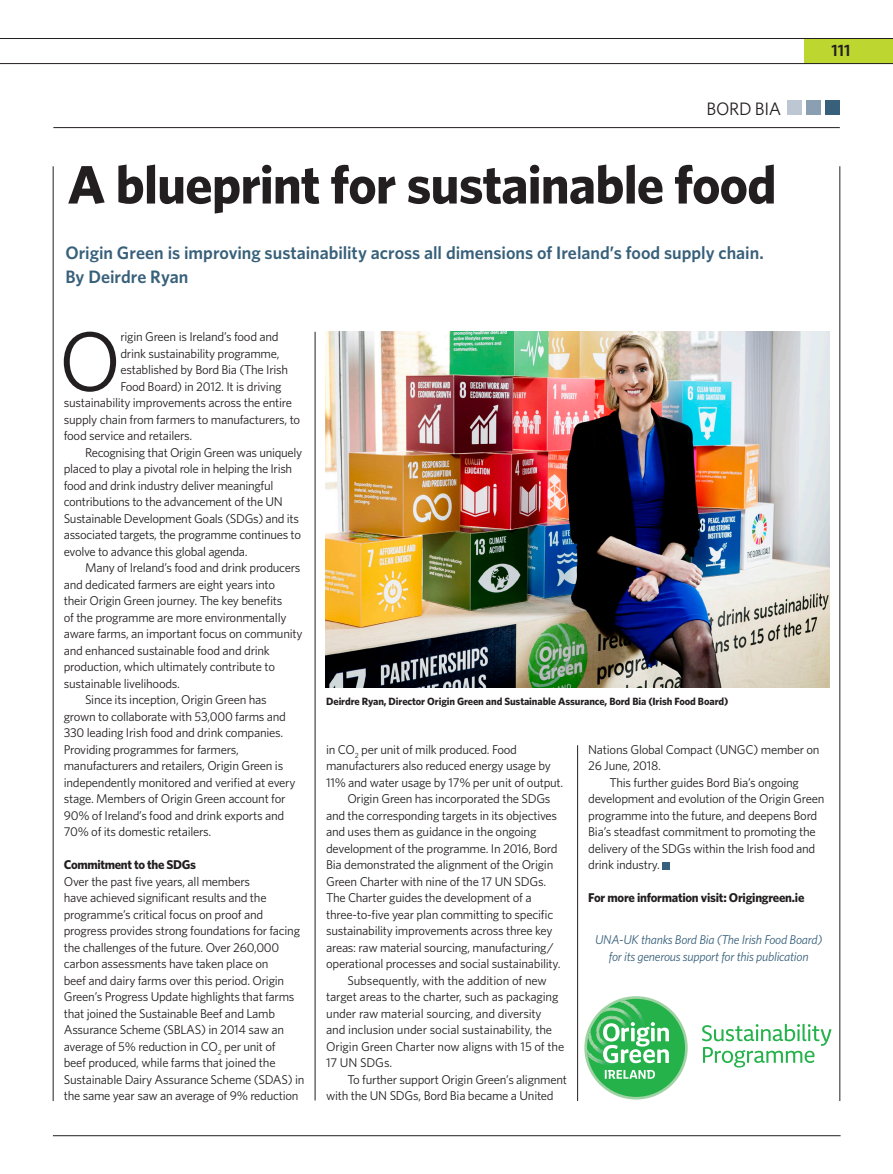
<style>
.page{position:relative;width:893px;height:1174px;background:#fff}
.page>*{position:absolute;margin:0;border:0;box-sizing:border-box;transform-origin:0 0}
.Body_DC{font:84px "Whitney";color:#231f20}
.L1_Header{font:700 54px "Whitney";letter-spacing:-.015em;color:#231f20}
.Standfirst{font:600 18px/24px "Whitney";color:#38607a}
.Company_name{font:18px "Whitney";letter-spacing:-.02em;color:#231f20}
.t1{font:600 16.5px "Whitney";color:#231f20}
.Body_indent{font:12.75px/16.5px "Whitney";letter-spacing:-.02em;color:#231f20}
.Body_para{font:12.75px/16.5px "Whitney";letter-spacing:-.025em;color:#231f20}
.Body_DC-2{font:12.75px "Whitney";letter-spacing:-.02em;color:#231f20}
.Body_indent-2{font:italic 12.75px/16.5px "Whitney";letter-spacing:-.02em;color:#38607a;text-align:center}
.Body_indent-3{font:700 12.75px "Whitney";letter-spacing:-.02em;color:#231f20}
.Crosshead{font:700 12.75px "Whitney";letter-spacing:-.025em;color:#231f20}
.t2{font:700 10.5px "Whitney";letter-spacing:-.01em;color:#231f20}
</style>
<div class="page">
<img style="left:326px;top:332px;width:503px;height:356px">
<hr style="left:577px;top:745px;width:1px;height:356px;background:#231f20">
<hr style="left:315px;top:332px;width:1px;height:768px;background:#231f20">
<div style="left:662px;top:862px;width:7px;height:7px;background:#38607a"></div>
<svg style="left:702px;top:1023px;width:129px;height:44px"></svg>
<svg style="left:584px;top:996px;width:104px;height:103px"></svg>
<div style="left:587px;top:998px;width:98px;height:98px;background:#25b24b;border-radius:50%"></div>
<svg style="left:587px;top:1001px;width:82px;height:77px"></svg>
<div style="left:804px;top:38px;width:89px;height:26px;background:#bed630"></div>
<hr style="left:0;top:38px;width:893px;height:1px;background:#231f20">
<hr style="left:0;top:63px;width:893px;height:1px;background:#231f20">
<hr style="left:840px;top:166px;width:1px;height:935px;background:#231f20">
<hr style="left:53px;top:166px;width:1px;height:935px;background:#231f20">
<hr style="left:53px;top:1135px;width:788px;height:1px;background:#231f20">
<hr style="left:53px;top:127px;width:787px;height:1px;background:#231f20">
<div style="left:826px;top:101px;width:14px;height:14px;background:#38607a"></div>
<div style="left:807px;top:101px;width:14px;height:14px;background:#8a9fb1"></div>
<div style="left:787px;top:101px;width:14px;height:14px;background:#bdc7d4"></div>
<p class="Company_name" style="left:707px;top:97px;width:76px">BORD BIA</p>
<p class="t1" style="left:831px;top:40px;width:20px">111</p>
<p class="L1_Header" style="left:68px;top:148px;width:711px">A blueprint for sustainable food</p>
<p class="Standfirst" style="left:65px;top:240px;width:700px">Origin Green is improving sustainability across all dimensions of Ireland’s food supply chain.<br>By Deirdre Ryan</p>
<p class="Body_DC" style="left:59px;top:306px;width:64px">O</p>
<p class="Body_DC-2" style="left:120px;top:328px;width:160px">rigin Green is Ireland’s food and</p>
<p class="Body_DC-2" style="left:120px;top:345px;width:161px">drink sustainability programme,</p>
<p class="Body_DC-2" style="left:120px;top:361px;width:169px">established by Bord Bia (The Irish</p>
<p class="Body_DC-2" style="left:120px;top:378px;width:163px">Food Board) in 2012. It is driving</p>
<p class="Body_DC-2" style="left:64px;top:394px;width:230px">sustainability improvements across the entire</p>
<p class="Body_DC-2" style="left:64px;top:411px;width:238px">supply chain from farmers to manufacturers, to</p>
<p class="Body_DC-2" style="left:64px;top:427px;width:130px">food service and retailers.</p>
<p class="Body_para" style="left:64px;top:444px;width:240px;text-indent:21px">Recognising that Origin Green was uniquely placed to play a pivotal role in helping the Irish food and drink industry deliver meaningful contributions to the advancement of the UN Sustainable Development Goals (SDGs) and its associated targets, the programme continues to evolve to advance this global agenda.</p>
<p class="Body_indent" style="left:64px;top:559px;width:240px;text-indent:21px">Many of Ireland’s food and drink producers and dedicated farmers are eight years into<br>their Origin Green journey. The key benefits<br>of the programme are more environmentally aware farms, an important focus on community and enhanced sustainable food and drink production, which ultimately contribute to sustainable livelihoods.</p>
<p class="Body_indent" style="left:64px;top:691px;width:233px;text-indent:21px">Since its inception, Origin Green has grown to collaborate with 53,000 farms and 330 leading Irish food and drink companies.<br>Providing programmes for farmers, manufacturers and retailers, Origin Green is independently monitored and verified at every stage. Members of Origin Green account for 90% of Ireland’s food and drink exports and 70% of its domestic retailers.</p>
<p class="Crosshead" style="left:64px;top:856px;width:134px">Commitment to the SDGs</p>
<p class="Body_indent" style="left:64px;top:873px;width:242px">Over the past five years, all members<br>have achieved significant results and the programme’s critical focus on proof and progress provides strong foundations for facing the challenges of the future. Over 260,000 carbon assessments have taken place on<br>beef and dairy farms over this period. Origin Green’s Progress Update highlights that farms that joined the Sustainable Beef and Lamb Assurance Scheme (SBLAS) in 2014 saw an average of 5% reduction in CO<sub>2</sub> per unit of<br>beef produced, while farms that joined the Sustainable Dairy Assurance Scheme (SDAS) in the same year saw an average of 9% reduction</p>
<p class="t2" style="left:326px;top:694px;width:404px">Deirdre Ryan, Director Origin Green and Sustainable Assurance, Bord Bia (Irish Food Board)</p>
<p class="Body_indent" style="left:326px;top:741px;width:239px">in CO<sub>2</sub> per unit of milk produced. Food manufacturers also reduced energy usage by<br>11% and water usage by 17% per unit of output.</p>
<p class="Body_indent" style="left:326px;top:790px;width:236px;text-indent:21px">Origin Green has incorporated the SDGs and the corresponding targets in its objectives and uses them as guidance in the ongoing development of the programme. In 2016, Bord Bia demonstrated the alignment of the Origin Green Charter with nine of the 17 UN SDGs.<br>The Charter guides the development of a three-to-five year plan committing to specific sustainability improvements across three key areas: raw material sourcing, manufacturing/ operational processes and social sustainability.</p>
<p class="Body_indent" style="left:326px;top:972px;width:240px;text-indent:21px">Subsequently, with the addition of new target areas to the charter, such as packaging under raw material sourcing, and diversity and inclusion under social sustainability, the Origin Green Charter now aligns with 15 of the 17 UN SDGs.</p>
<p class="Body_indent" style="left:326px;top:1071px;width:242px;text-indent:21px">To further support Origin Green’s alignment with the UN SDGs, Bord Bia became a United</p>
<p class="Body_indent" style="left:588px;top:741px;width:233px">Nations Global Compact (UNGC) member on<br>26 June, 2018.</p>
<p class="Body_indent" style="left:588px;top:774px;width:238px;text-indent:21px">This further guides Bord Bia’s ongoing development and evolution of the Origin Green programme into the future, and deepens Bord Bia’s steadfast commitment to promoting the delivery of the SDGs within the Irish food and drink industry.</p>
<p class="Body_indent-3" style="left:588px;top:889px;width:218px">For more information visit: Origingreen.ie</p>
<p class="Body_indent-2" style="left:595px;top:931px;width:229px">UNA-UK thanks Bord Bia (The Irish Food Board) for its generous support for this publication</p>
</div>
